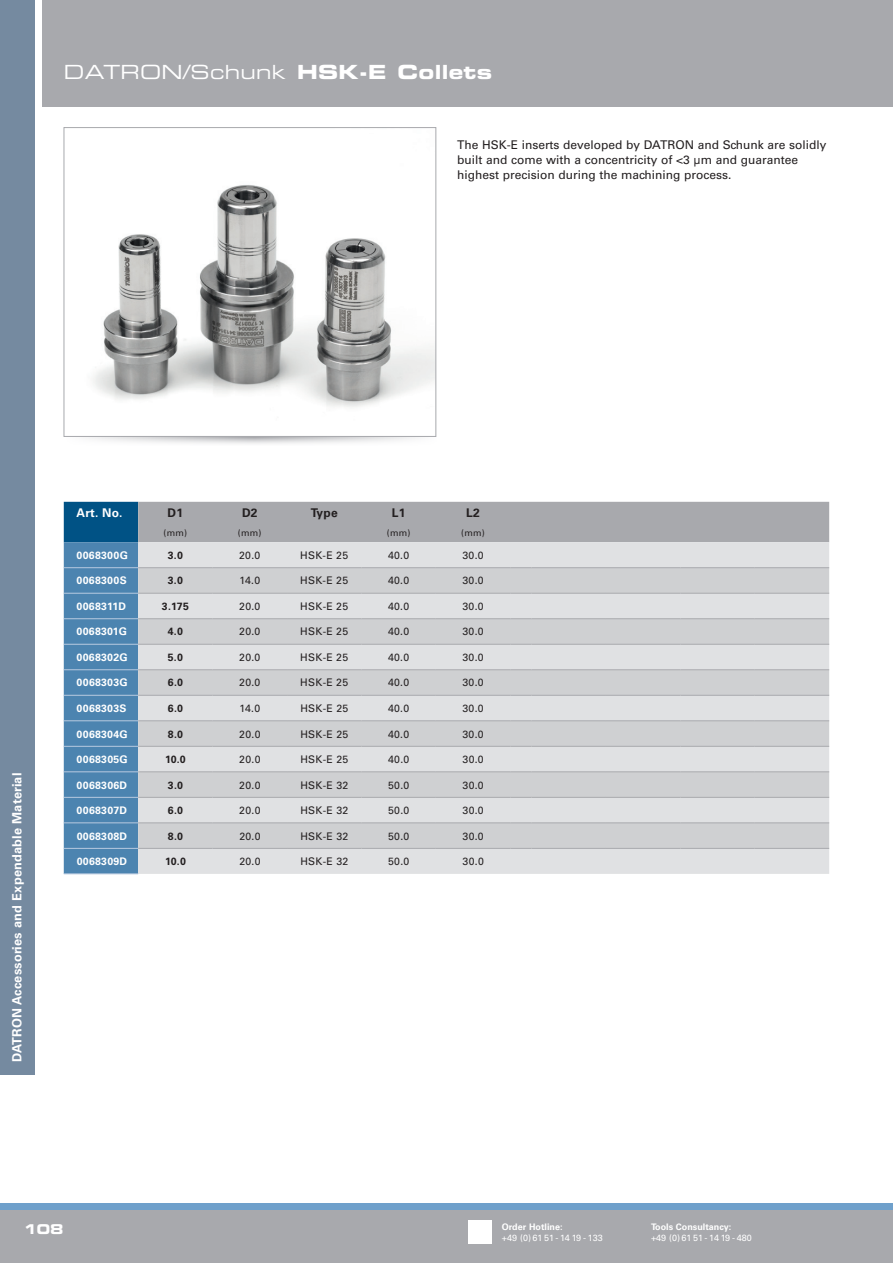
<style>
.page{position:relative;width:893px;height:1263px;background:#fff}
.page>*{position:absolute;margin:0;border:0;box-sizing:border-box;transform-origin:0 0}
.t1{font:19.5px "Eurostile LT Extended Two";letter-spacing:.015em;color:#fff}
.t2{font:13.5px "Eurostile LT Bold Extended Two";color:#fff}
.t3{font:700 12.75px "Univers LT";letter-spacing:.015em;color:#fff}
.t4{font:12px/15px "Univers LT";color:#231f20}
.t5{font:700 12px "Univers LT";letter-spacing:.025em;color:#231f20}
.t6{font:700 12px "Univers LT";color:#fff}
.t7{font:10.5px "Univers LT";letter-spacing:.025em;color:#231f20}
.t8{font:700 10.5px "Univers LT";letter-spacing:.025em;color:#fff}
.t9{font:700 10.5px "Univers LT";letter-spacing:-.02em;color:#231f20}
.t10{font:9px "Univers LT";color:#fff}
.t11{font:700 9px "Univers LT";color:#fff}
.t12{font:9px "Univers LT";letter-spacing:.025em;color:#231f20}
.s1{font-family:"Eurostile LT Bold Extended Two"}
</style>
<div class="page">
<div style="left:0;top:1203px;width:893px;height:60px;background:#a8a9ad"></div>
<div style="left:43px;top:0;width:850px;height:106px;background:#a8a9ad"></div>
<img style="left:468px;top:1221px;width:23px;height:23px">
<div style="left:0;top:1203px;width:893px;height:7px;background:#6fa0cb"></div>
<div style="left:0;top:0;width:34px;height:1074px;background:#758aa0"></div>
<svg style="left:64px;top:502px;width:765px;height:372px;background:#c4cad0"></svg>
<hr style="left:531px;top:848px;width:75px;height:1px;background:#a8a9ad">
<hr style="left:606px;top:848px;width:74px;height:1px;background:#a8a9ad">
<hr style="left:680px;top:848px;width:75px;height:1px;background:#a8a9ad">
<hr style="left:755px;top:848px;width:74px;height:1px;background:#a8a9ad">
<hr style="left:64px;top:618px;width:74px;height:1px;background:#b8cae0">
<hr style="left:138px;top:567px;width:75px;height:1px;background:#a8a9ad">
<hr style="left:213px;top:567px;width:74px;height:1px;background:#a8a9ad">
<hr style="left:287px;top:567px;width:74px;height:1px;background:#a8a9ad">
<hr style="left:361px;top:567px;width:75px;height:1px;background:#a8a9ad">
<hr style="left:436px;top:567px;width:74px;height:1px;background:#a8a9ad">
<hr style="left:755px;top:567px;width:74px;height:1px;background:#a8a9ad">
<hr style="left:64px;top:567px;width:74px;height:1px;background:#b8cae0">
<hr style="left:64px;top:593px;width:74px;height:1px;background:#b8cae0">
<hr style="left:64px;top:644px;width:74px;height:1px;background:#b8cae0">
<hr style="left:64px;top:669px;width:74px;height:1px;background:#b8cae0">
<hr style="left:64px;top:695px;width:74px;height:1px;background:#b8cae0">
<hr style="left:64px;top:720px;width:74px;height:1px;background:#b8cae0">
<hr style="left:64px;top:746px;width:74px;height:1px;background:#b8cae0">
<hr style="left:64px;top:771px;width:74px;height:1px;background:#b8cae0">
<hr style="left:64px;top:797px;width:74px;height:1px;background:#b8cae0">
<hr style="left:64px;top:823px;width:74px;height:1px;background:#b8cae0">
<hr style="left:64px;top:848px;width:74px;height:1px;background:#b8cae0">
<hr style="left:64px;top:874px;width:74px;height:1px;background:#b8cae0">
<img style="left:93px;top:185px;width:341px;height:222px">
<div style="left:64px;top:127px;width:372px;height:310px;border:1px solid #a8a9ad"></div>
<svg style="left:88px;top:437px;width:328px;height:7px"></svg>
<h1 class="t1" style="left:64px;top:59px;width:430px">DATRON/Schunk <span class="s1">HSK-E Collets</span></h1>
<p class="t4" style="left:457px;top:138px;width:371px">The HSK-E inserts developed by DATRON and Schunk are solidly built and come with a concentricity of &lt;3 µm and guarantee highest precision during the machining process.</p>
<p class="t3" style="left:9px;top:1062px;width:290px;rotate:-90deg">DATRON Accessories and Expendable Material</p>
<p class="t6" style="left:77px;top:506px;width:47px">Art. No.</p>
<p class="t5" style="left:168px;top:506px;width:17px">D1</p>
<p class="t5" style="left:242px;top:506px;width:17px">D2</p>
<p class="t5" style="left:311px;top:506px;width:29px">Type</p>
<p class="t5" style="left:392px;top:506px;width:15px">L1</p>
<p class="t5" style="left:466px;top:506px;width:15px">L2</p>
<p class="t12" style="left:164px;top:527px;width:25px">(mm)</p>
<p class="t12" style="left:238px;top:527px;width:25px">(mm)</p>
<p class="t12" style="left:387px;top:527px;width:25px">(mm)</p>
<p class="t12" style="left:461px;top:527px;width:25px">(mm)</p>
<p class="t8" style="left:77px;top:549px;width:53px">0068300G</p>
<p class="t9" style="left:168px;top:549px;width:17px">3.0</p>
<p class="t7" style="left:239px;top:549px;width:23px">20.0</p>
<p class="t7" style="left:300px;top:549px;width:49px">HSK-E 25</p>
<p class="t7" style="left:388px;top:549px;width:23px">40.0</p>
<p class="t7" style="left:462px;top:549px;width:23px">30.0</p>
<p class="t8" style="left:77px;top:574px;width:52px">0068300S</p>
<p class="t9" style="left:168px;top:574px;width:17px">3.0</p>
<p class="t7" style="left:239px;top:574px;width:22px">14.0</p>
<p class="t7" style="left:300px;top:574px;width:49px">HSK-E 25</p>
<p class="t7" style="left:388px;top:574px;width:23px">40.0</p>
<p class="t7" style="left:462px;top:574px;width:23px">30.0</p>
<p class="t8" style="left:77px;top:600px;width:51px">0068311D</p>
<p class="t9" style="left:162px;top:600px;width:29px">3.175</p>
<p class="t7" style="left:239px;top:600px;width:23px">20.0</p>
<p class="t7" style="left:300px;top:600px;width:49px">HSK-E 25</p>
<p class="t7" style="left:388px;top:600px;width:23px">40.0</p>
<p class="t7" style="left:462px;top:600px;width:23px">30.0</p>
<p class="t8" style="left:77px;top:626px;width:52px">0068301G</p>
<p class="t9" style="left:168px;top:626px;width:17px">4.0</p>
<p class="t7" style="left:239px;top:625px;width:23px">20.0</p>
<p class="t7" style="left:300px;top:625px;width:49px">HSK-E 25</p>
<p class="t7" style="left:388px;top:625px;width:23px">40.0</p>
<p class="t7" style="left:462px;top:625px;width:23px">30.0</p>
<p class="t8" style="left:77px;top:651px;width:53px">0068302G</p>
<p class="t9" style="left:168px;top:651px;width:17px">5.0</p>
<p class="t7" style="left:239px;top:651px;width:23px">20.0</p>
<p class="t7" style="left:300px;top:651px;width:49px">HSK-E 25</p>
<p class="t7" style="left:388px;top:651px;width:23px">40.0</p>
<p class="t7" style="left:462px;top:651px;width:23px">30.0</p>
<p class="t8" style="left:77px;top:677px;width:53px">0068303G</p>
<p class="t9" style="left:168px;top:677px;width:17px">6.0</p>
<p class="t7" style="left:239px;top:676px;width:23px">20.0</p>
<p class="t7" style="left:300px;top:676px;width:49px">HSK-E 25</p>
<p class="t7" style="left:388px;top:676px;width:23px">40.0</p>
<p class="t7" style="left:462px;top:676px;width:23px">30.0</p>
<p class="t8" style="left:77px;top:702px;width:51px">0068303S</p>
<p class="t9" style="left:168px;top:702px;width:17px">6.0</p>
<p class="t7" style="left:239px;top:702px;width:22px">14.0</p>
<p class="t7" style="left:300px;top:702px;width:49px">HSK-E 25</p>
<p class="t7" style="left:388px;top:702px;width:23px">40.0</p>
<p class="t7" style="left:462px;top:702px;width:23px">30.0</p>
<p class="t8" style="left:77px;top:728px;width:53px">0068304G</p>
<p class="t9" style="left:168px;top:728px;width:17px">8.0</p>
<p class="t7" style="left:239px;top:727px;width:23px">20.0</p>
<p class="t7" style="left:300px;top:727px;width:49px">HSK-E 25</p>
<p class="t7" style="left:388px;top:727px;width:23px">40.0</p>
<p class="t7" style="left:463px;top:727px;width:23px">30.0</p>
<p class="t8" style="left:77px;top:753px;width:53px">0068305G</p>
<p class="t9" style="left:165px;top:753px;width:22px">10.0</p>
<p class="t7" style="left:239px;top:753px;width:23px">20.0</p>
<p class="t7" style="left:300px;top:753px;width:49px">HSK-E 25</p>
<p class="t7" style="left:388px;top:753px;width:23px">40.0</p>
<p class="t7" style="left:463px;top:753px;width:23px">30.0</p>
<p class="t8" style="left:77px;top:779px;width:52px">0068306D</p>
<p class="t9" style="left:168px;top:779px;width:17px">3.0</p>
<p class="t7" style="left:239px;top:779px;width:23px">20.0</p>
<p class="t7" style="left:300px;top:779px;width:49px">HSK-E 32</p>
<p class="t7" style="left:388px;top:779px;width:23px">50.0</p>
<p class="t7" style="left:463px;top:779px;width:23px">30.0</p>
<p class="t8" style="left:77px;top:804px;width:52px">0068307D</p>
<p class="t9" style="left:168px;top:804px;width:17px">6.0</p>
<p class="t7" style="left:239px;top:804px;width:23px">20.0</p>
<p class="t7" style="left:300px;top:804px;width:49px">HSK-E 32</p>
<p class="t7" style="left:388px;top:804px;width:23px">50.0</p>
<p class="t7" style="left:463px;top:804px;width:23px">30.0</p>
<p class="t8" style="left:77px;top:830px;width:52px">0068308D</p>
<p class="t9" style="left:168px;top:830px;width:17px">8.0</p>
<p class="t7" style="left:239px;top:830px;width:23px">20.0</p>
<p class="t7" style="left:300px;top:830px;width:49px">HSK-E 32</p>
<p class="t7" style="left:388px;top:830px;width:23px">50.0</p>
<p class="t7" style="left:463px;top:830px;width:23px">30.0</p>
<p class="t8" style="left:77px;top:855px;width:52px">0068309D</p>
<p class="t9" style="left:165px;top:855px;width:22px">10.0</p>
<p class="t7" style="left:239px;top:855px;width:23px">20.0</p>
<p class="t7" style="left:300px;top:855px;width:49px">HSK-E 32</p>
<p class="t7" style="left:388px;top:855px;width:23px">50.0</p>
<p class="t7" style="left:463px;top:855px;width:23px">30.0</p>
<p class="t2" style="left:23px;top:1219px;width:42px">108</p>
<p class="t11" style="left:502px;top:1222px;width:62px">Order Hotline:</p>
<p class="t10" style="left:502px;top:1232px;width:102px">+49 (0) 61 51 - 14 19 - 133</p>
<p class="t11" style="left:651px;top:1222px;width:82px">Tools Consultancy:</p>
<p class="t10" style="left:651px;top:1232px;width:102px">+49 (0) 61 51 - 14 19 - 480</p>
</div>
